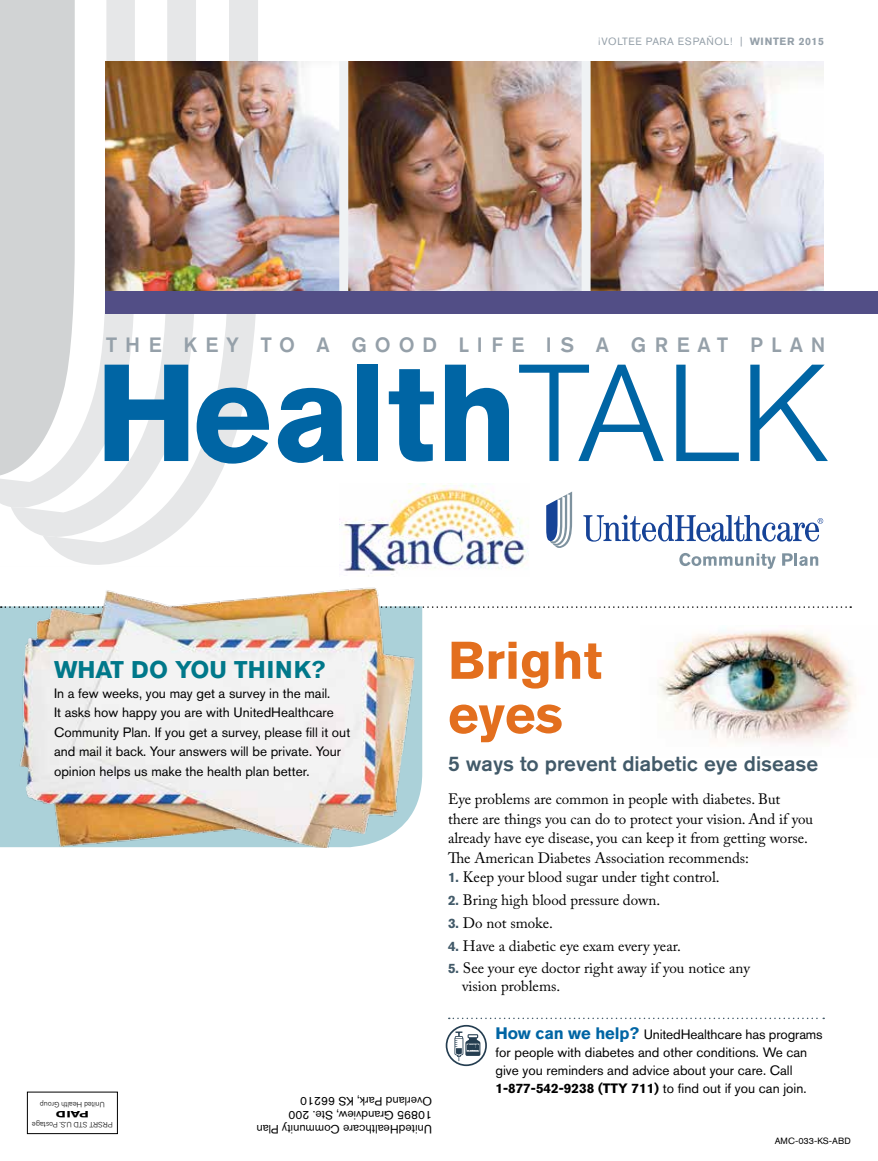
<style>
.page{position:relative;width:878px;height:1161px;background:#fff}
.page>*{position:absolute;margin:0;border:0;box-sizing:border-box;transform-origin:0 0}
.t1{font:700 136.5px "Akzidenz Grotesk BE";color:#0065a4}
.t2{font:700 52.5px/54px "Akzidenz Grotesk BE";color:#e36f1e}
.t3{font:700 24px "Akzidenz Grotesk BE";color:#00788a}
.t4{font:500 21px "Akzidenz Grotesk BE";color:#425a69}
.t5{font:500 20.55px "Akzidenz Grotesk BE";letter-spacing:.38em;color:#95a0a9}
.t6{font:15px/19.5px "Adobe Caslon Pro";color:#000}
.t7{font:13.5px/19.5px "Akzidenz Grotesk BE";color:#000}
.t8{font:12px/14.2px "Akzidenz Grotesk BE";color:#000}
.t9{font:10.5px "Akzidenz Grotesk BE";letter-spacing:.05em;color:#95a0a9}
.t10{font:9px "Akzidenz Grotesk BE";color:#000}
.t11{font:700 9px "Akzidenz Grotesk BE";color:#000;scale:1.5 1}
.t12{font:300 7.5px "Akzidenz Grotesk BE";color:#000}
.s1{font-weight:700}
.s2{font-weight:300}
.s3{font-family:"Akzidenz Grotesk BE";font-weight:700;font-size:13.5px;color:#425a69}
.s4{font-weight:700;font-size:16.5px;color:#0065a4}
</style>
<div class="page">
<img style="left:658px;top:630px;width:198px;height:113px">
<div style="left:27px;top:1092px;width:91px;height:42px;border:1px solid #000"></div>
<div style="left:0;top:0;width:11px;height:507px;background:#d1d3d4"></div>
<svg style="left:11px;top:0;width:32px;height:536px;background:#d5d7d8"></svg>
<svg style="left:43px;top:0;width:215px;height:565px"></svg>
<svg style="left:583px;top:515px;width:240px;height:27px"></svg>
<svg style="left:546px;top:492px;width:26px;height:56px"></svg>
<svg style="left:679px;top:553px;width:96px;height:16px"></svg>
<svg style="left:782px;top:553px;width:36px;height:13px"></svg>
<img style="left:106px;top:61px;width:233px;height:230px">
<img style="left:348px;top:61px;width:233px;height:230px">
<img style="left:590px;top:61px;width:234px;height:230px">
<div style="left:339px;top:61px;width:9px;height:242px;background:#eff2f4"></div>
<div style="left:581px;top:61px;width:9px;height:242px;background:#eff2f4"></div>
<div style="left:106px;top:291px;width:772px;height:23px;background:#524e86"></div>
<svg style="left:441px;top:606px;width:410px;height:2px"></svg>
<img style="left:0;top:587px;width:438px;height:261px">
<svg style="left:448px;top:1018px;width:376px;height:1px"></svg>
<svg style="left:445px;top:1025px;width:42px;height:41px"></svg>
<img style="left:339px;top:483px;width:190px;height:94px">
<p class="t9" style="left:598px;top:35px;width:227px">¡VOLTEE PARA ESPAÑOL! | <span class="s1">WINTER 2015</span></p>
<h3 class="t5" style="left:106px;top:332px;width:721px">THE KEY TO A GOOD LIFE IS A GREAT PLAN</h3>
<h1 class="t1" style="left:95px;top:334px;width:736px">Health<span class="s2">TALK</span></h1>
<h3 class="t3" style="left:54px;top:656px;width:273px">WHAT DO YOU THINK?</h3>
<p class="t7" style="left:54px;top:683px;width:298px">In a few weeks, you may get a survey in the mail.<br>It asks how happy you are with UnitedHealthcare Community Plan. If you get a survey, please fill it out and mail it back. Your answers will be private. Your opinion helps us make the health plan better.</p>
<p class="t12" style="left:105px;top:1109px;width:66px;rotate:-180deg">United Health Group</p>
<p class="t11" style="left:89px;top:1119px;width:23px;rotate:-180deg">PAID</p>
<p class="t12" style="left:113px;top:1128px;width:82px;rotate:-180deg">PRSRT STD U.S. Postage</p>
<p class="t8" style="left:432px;top:1136px;width:177px;rotate:-180deg">UnitedHealthcare Community Plan<br>10895 Grandview, Ste. 200<br>Overland Park, KS 66210</p>
<h2 class="t2" style="left:448px;top:634px;width:156px">Bright eyes</h2>
<h3 class="t4" style="left:448px;top:751px;width:371px">5 ways to prevent diabetic eye disease</h3>
<p class="t6" style="left:448px;top:790px;width:366px">Eye problems are common in people with diabetes. But there are things you can do to protect your vision. And if you already have eye disease, you can keep it from getting worse.<br>The American Diabetes Association recommends:</p>
<p class="t6" style="left:448px;top:868px;width:273px"><span class="s3">1.</span> Keep your blood sugar under tight control.</p>
<p class="t6" style="left:448px;top:890px;width:214px"><span class="s3">2.</span> Bring high blood pressure down.</p>
<p class="t6" style="left:448px;top:913px;width:106px"><span class="s3">3.</span> Do not smoke.</p>
<p class="t6" style="left:448px;top:936px;width:234px"><span class="s3">4.</span> Have a diabetic eye exam every year.</p>
<p class="t6" style="left:462px;top:959px;width:289px;line-height:18px;text-indent:-14px"><span class="s3">5.</span> See your eye doctor right away if you notice any vision problems.</p>
<p class="t7" style="left:495px;top:1025px;width:329px;line-height:18px"><span class="s4">How can we help?</span> UnitedHealthcare has programs for people with diabetes and other conditions. We can give you reminders and advice about your care. Call <span class="s1">1-877-542-9238 (TTY 711)</span> to find out if you can join.</p>
<p class="t10" style="left:774px;top:1136px;width:78px">AMC-033-KS-ABD</p>
</div>
